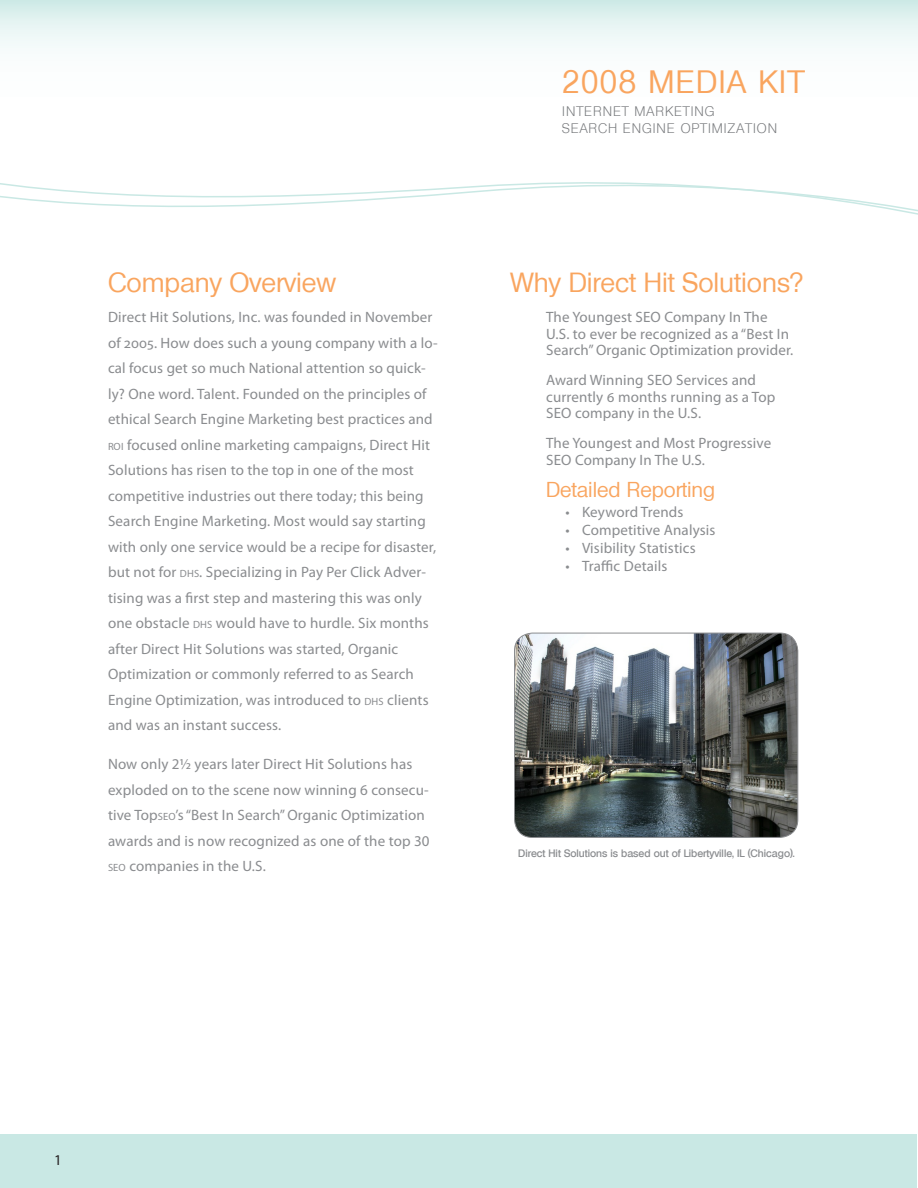
<style>
.page{position:relative;width:918px;height:1188px;background:#fff}
.page>*{position:absolute;margin:0;border:0;box-sizing:border-box;transform-origin:0 0}
.t1{font:500 31.5px "Olympia";letter-spacing:.05em;color:#f9a55f}
.t2{font:500 27px "Olympia";color:#f9a55f}
.t3{font:500 21px "Olympia";color:#f9a55f}
.Paragraph_Style_1{font:15px/25.5px "Myriad Pro";letter-spacing:.01em;color:#8a8c8f}
.Paragraph_Style_1-2{font:15px "Myriad Pro";color:#231f20}
.t4{font:300 13.5px/16.5px "Olympia";letter-spacing:.07em;color:#76787b}
.t5{font:600 10.5px "Olympia";color:#8a8c8f}
.s1{font-size:10.5px}
</style>
<div class="page">
<svg style="left:1px;top:1px;width:916px;height:47px"></svg>
<svg style="left:0;top:182px;width:918px;height:33px"></svg>
<div style="left:0;top:1134px;width:916px;height:54px;background:#c9e8e4"></div>
<img style="left:514px;top:633px;width:284px;height:204px">
<div style="left:514px;top:633px;width:284px;height:205px;border:1px solid #8a8c8f;border-radius:18px"></div>
<p class="t2" style="left:108px;top:266px;width:230px">Company Overview</p>
<p class="Paragraph_Style_1" style="left:108px;top:305px;width:331px">Direct Hit Solutions, Inc. was founded in November of 2005. How does such a young company with a lo&shy;cal focus get so much National attention so quick&shy;ly? One word. Talent. Founded on the principles of ethical Search Engine Marketing best practices and <span class="s1">ROI</span> focused online marketing campaigns, Direct Hit Solutions has risen to the top in one of the most competitive industries out there today; this being Search Engine Marketing. Most would say starting with only one service would be a recipe for disaster, but not for <span class="s1">DHS</span>. Specializing in Pay Per Click Adver&shy;tising was a first step and mastering this was only one obstacle <span class="s1">DHS</span> would have to hurdle. Six months after Direct Hit Solutions was started, Organic Optimization or commonly referred to as Search Engine Optimization, was introduced to <span class="s1">DHS</span> clients and was an instant success.</p>
<p class="Paragraph_Style_1" style="left:108px;top:752px;width:323px">Now only 2½ years later Direct Hit Solutions has exploded on to the scene now winning 6 consecu&shy;tive Top<span class="s1">SEO</span>’s “Best In Search” Organic Optimization awards and is now recognized as one of the top 30<br><span class="s1">SEO</span> companies in the U.S.</p>
<p class="t1" style="left:562px;top:63px;width:244px">2008 media kit</p>
<p class="t4" style="left:562px;top:103px;width:216px">INTERNET MARKETING<br>SEARCH ENGINE OPTIMIZATION</p>
<p class="t2" style="left:510px;top:266px;width:295px">Why Direct Hit Solutions?</p>
<p class="Paragraph_Style_1" style="left:546px;top:309px;width:249px;line-height:16.5px">The Youngest SEO Company In The<br>U.S. to ever be recognized as a “Best In<br>Search” Organic Optimization provider.</p>
<p class="Paragraph_Style_1" style="left:546px;top:372px;width:231px;line-height:16.5px">Award Winning SEO Services and currently 6 months running as a Top<br>SEO company in the U.S.</p>
<p class="Paragraph_Style_1" style="left:546px;top:435px;width:227px;line-height:16.5px">The Youngest and Most Progressive<br>SEO Company In The U.S.</p>
<p class="t3" style="left:546px;top:478px;width:171px">Detailed Reporting</p>
<p class="Paragraph_Style_1" style="left:566px;top:500px;width:120px">• Keyword Trends</p>
<p class="Paragraph_Style_1" style="left:566px;top:518px;width:152px">• Competitive Analysis</p>
<p class="Paragraph_Style_1" style="left:566px;top:536px;width:132px">• Visibility Statistics</p>
<p class="Paragraph_Style_1" style="left:566px;top:554px;width:104px">• Traffic Details</p>
<p class="t5" style="left:518px;top:847px;width:278px">Direct Hit Solutions is based out of Libertyville, IL (Chicago).</p>
<p class="Paragraph_Style_1-2" style="left:54px;top:1152px;width:9px">1</p>
</div>
